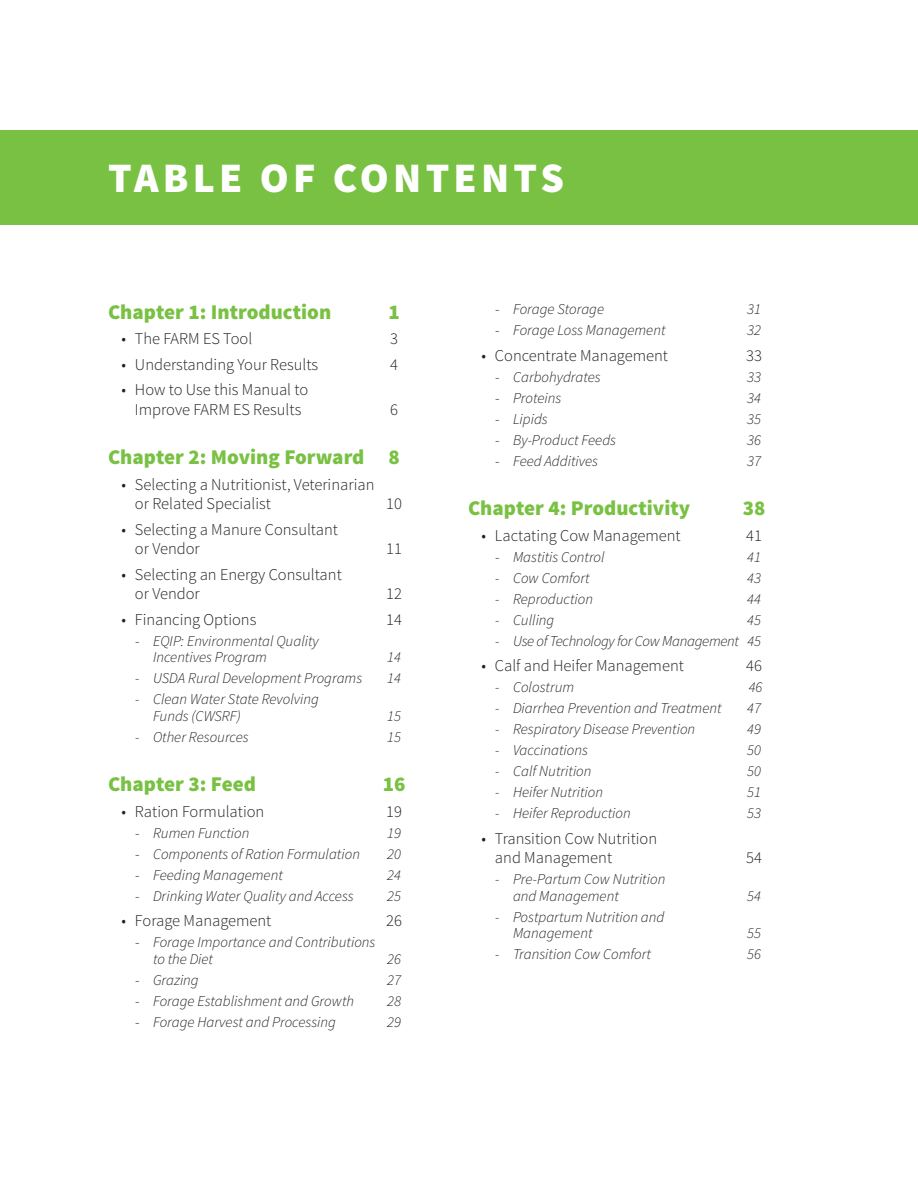
<style>
.page{position:relative;width:918px;height:1188px;background:#fff}
.page>*{position:absolute;margin:0;border:0;box-sizing:border-box;transform-origin:0 0}
.t1{font:900 42px "Source Sans Pro";letter-spacing:.1em;color:#fff}
.t2{font:900 21px "Source Sans Pro";color:#79c142}
.t3{font:300 16.5px/19.5px "Source Sans Pro";color:#231f20}
.t4{font:italic 300 15px/16.5px "Source Sans Pro";color:#231f20}
.t5{font:italic 300 15px "Source Sans Pro";letter-spacing:-.02em;color:#231f20}
.s1{font-style:normal}
</style>
<div class="page">
<div style="left:0;top:130px;width:918px;height:94px;background:#79c142"></div>
<p class="t1" style="left:108px;top:151px;width:458px">TABLE OF CONTENTS</p>
<p class="t2" style="left:108px;top:298px;width:225px">Chapter 1: Introduction</p>
<p class="t2" style="left:389px;top:298px;width:13px">1</p>
<p class="t3" style="left:121px;top:329px;width:132px">• The FARM ES Tool</p>
<p class="t3" style="left:390px;top:329px;width:9px">3</p>
<p class="t3" style="left:121px;top:355px;width:198px">• Understanding Your Results</p>
<p class="t3" style="left:390px;top:355px;width:9px">4</p>
<p class="t3" style="left:121px;top:380px;width:188px;text-align:center">• How to Use this Manual to<br>Improve FARM ES Results</p>
<p class="t3" style="left:390px;top:400px;width:9px">6</p>
<p class="t2" style="left:108px;top:444px;width:293px">Chapter 2: Moving Forward 8</p>
<p class="t3" style="left:135px;top:475px;width:241px;text-indent:-13px">• Selecting a Nutritionist, Veterinarian or Related Specialist</p>
<p class="t3" style="left:386px;top:494px;width:17px">10</p>
<p class="t3" style="left:135px;top:520px;width:204px;text-indent:-13px">• Selecting a Manure Consultant or Vendor</p>
<p class="t3" style="left:135px;top:565px;width:208px;text-indent:-13px">• Selecting an Energy Consultant or Vendor</p>
<p class="t3" style="left:386px;top:539px;width:17px">11</p>
<p class="t3" style="left:386px;top:584px;width:17px">12</p>
<p class="t3" style="left:121px;top:610px;width:136px">• Financing Options</p>
<p class="t3" style="left:386px;top:610px;width:17px">14</p>
<p class="t4" style="left:153px;top:633px;width:167px;text-indent:-18px"><span class="s1">-</span> EQIP: Environmental Quality<br>Incentives Program</p>
<p class="t4" style="left:387px;top:649px;width:15px">14</p>
<p class="t4" style="left:135px;top:670px;width:229px">- USDA Rural Development Programs</p>
<p class="t4" style="left:387px;top:670px;width:15px">14</p>
<p class="t4" style="left:153px;top:691px;width:167px;text-indent:-18px">- Clean Water State Revolving<br>Funds (CWSRF)</p>
<p class="t4" style="left:387px;top:708px;width:15px">15</p>
<p class="t4" style="left:135px;top:729px;width:115px">- Other Resources</p>
<p class="t4" style="left:387px;top:729px;width:15px">15</p>
<p class="t2" style="left:108px;top:771px;width:150px">Chapter 3: Feed</p>
<p class="t2" style="left:383px;top:771px;width:24px">16</p>
<p class="t3" style="left:121px;top:802px;width:144px">• Ration Formulation</p>
<p class="t3" style="left:386px;top:802px;width:17px">19</p>
<p class="t4" style="left:135px;top:825px;width:116px"><span class="s1">-</span> Rumen Function</p>
<p class="t4" style="left:387px;top:825px;width:15px">19</p>
<p class="t4" style="left:135px;top:846px;width:226px"><span class="s1">-</span> Components of Ration Formulation</p>
<p class="t4" style="left:387px;top:846px;width:15px">20</p>
<p class="t4" style="left:135px;top:867px;width:149px"><span class="s1">-</span> Feeding Management</p>
<p class="t4" style="left:387px;top:867px;width:15px">24</p>
<p class="t4" style="left:135px;top:888px;width:220px"><span class="s1">-</span> Drinking Water Quality and Access</p>
<p class="t4" style="left:387px;top:888px;width:15px">25</p>
<p class="t3" style="left:121px;top:911px;width:151px">• Forage Management</p>
<p class="t3" style="left:386px;top:911px;width:17px">26</p>
<p class="t4" style="left:153px;top:934px;width:224px;text-indent:-18px"><span class="s1">-</span> Forage Importance and Contributions to the Diet</p>
<p class="t4" style="left:387px;top:951px;width:15px">26</p>
<p class="t4" style="left:135px;top:972px;width:65px"><span class="s1">-</span> Grazing</p>
<p class="t4" style="left:387px;top:972px;width:15px">27</p>
<p class="t4" style="left:135px;top:993px;width:221px"><span class="s1">-</span> Forage Establishment and Growth</p>
<p class="t4" style="left:387px;top:993px;width:15px">28</p>
<p class="t4" style="left:135px;top:1014px;width:202px"><span class="s1">-</span> Forage Harvest and Processing</p>
<p class="t4" style="left:387px;top:1014px;width:15px">29</p>
<p class="t4" style="left:495px;top:301px;width:111px"><span class="s1">-</span> Forage Storage</p>
<p class="t4" style="left:747px;top:301px;width:15px">31</p>
<p class="t4" style="left:495px;top:322px;width:172px"><span class="s1">-</span> Forage Loss Management</p>
<p class="t4" style="left:747px;top:322px;width:15px">32</p>
<p class="t3" style="left:481px;top:346px;width:188px">• Concentrate Management</p>
<p class="t3" style="left:746px;top:346px;width:17px">33</p>
<p class="t4" style="left:495px;top:369px;width:107px"><span class="s1">-</span> Carbohydrates</p>
<p class="t4" style="left:747px;top:369px;width:15px">33</p>
<p class="t4" style="left:495px;top:390px;width:68px"><span class="s1">-</span> Proteins</p>
<p class="t4" style="left:747px;top:390px;width:15px">34</p>
<p class="t4" style="left:495px;top:411px;width:54px"><span class="s1">-</span> Lipids</p>
<p class="t4" style="left:747px;top:411px;width:15px">35</p>
<p class="t4" style="left:495px;top:432px;width:123px"><span class="s1">-</span> By-Product Feeds</p>
<p class="t4" style="left:747px;top:432px;width:15px">36</p>
<p class="t4" style="left:495px;top:453px;width:104px"><span class="s1">-</span> Feed Additives</p>
<p class="t4" style="left:747px;top:453px;width:15px">37</p>
<p class="t2" style="left:468px;top:495px;width:224px">Chapter 4: Productivity</p>
<p class="t2" style="left:743px;top:495px;width:24px">38</p>
<p class="t3" style="left:481px;top:526px;width:201px">• Lactating Cow Management</p>
<p class="t3" style="left:746px;top:526px;width:17px">41</p>
<p class="t4" style="left:495px;top:549px;width:111px"><span class="s1">-</span> Mastitis Control</p>
<p class="t4" style="left:747px;top:549px;width:15px">41</p>
<p class="t4" style="left:495px;top:570px;width:96px">- Cow Comfort</p>
<p class="t4" style="left:747px;top:570px;width:15px">43</p>
<p class="t4" style="left:495px;top:591px;width:100px">- Reproduction</p>
<p class="t4" style="left:747px;top:591px;width:15px">44</p>
<p class="t4" style="left:495px;top:612px;width:61px">- Culling</p>
<p class="t4" style="left:747px;top:612px;width:15px">45</p>
<p class="t5" style="left:495px;top:632px;width:267px">- Use of Technology for Cow Management 45</p>
<p class="t3" style="left:481px;top:656px;width:204px">• Calf and Heifer Management</p>
<p class="t3" style="left:746px;top:656px;width:17px">46</p>
<p class="t4" style="left:495px;top:679px;width:81px">- Colostrum</p>
<p class="t4" style="left:749px;top:679px;width:15px">46</p>
<p class="t4" style="left:495px;top:700px;width:228px">- Diarrhea Prevention and Treatment</p>
<p class="t4" style="left:747px;top:700px;width:15px">47</p>
<p class="t4" style="left:495px;top:721px;width:202px">- Respiratory Disease Prevention</p>
<p class="t4" style="left:747px;top:721px;width:15px">49</p>
<p class="t4" style="left:495px;top:742px;width:94px">- Vaccinations</p>
<p class="t4" style="left:747px;top:742px;width:15px">50</p>
<p class="t4" style="left:495px;top:763px;width:98px">- Calf Nutrition</p>
<p class="t4" style="left:747px;top:763px;width:15px">50</p>
<p class="t4" style="left:495px;top:784px;width:110px">- Heifer Nutrition</p>
<p class="t4" style="left:747px;top:784px;width:15px">51</p>
<p class="t4" style="left:495px;top:805px;width:137px">- Heifer Reproduction</p>
<p class="t4" style="left:747px;top:805px;width:15px">53</p>
<p class="t3" style="left:495px;top:829px;width:164px;text-indent:-13px">• Transition Cow Nutrition and Management</p>
<p class="t3" style="left:746px;top:848px;width:17px">54</p>
<p class="t4" style="left:513px;top:871px;width:154px;text-indent:-18px">- Pre-Partum Cow Nutrition and Management</p>
<p class="t4" style="left:513px;top:909px;width:153px;text-indent:-18px">- Postpartum Nutrition and<br>Management</p>
<p class="t4" style="left:747px;top:888px;width:15px">54</p>
<p class="t4" style="left:747px;top:925px;width:15px">55</p>
<p class="t4" style="left:495px;top:946px;width:157px">- Transition Cow Comfort</p>
<p class="t4" style="left:747px;top:946px;width:15px">56</p>
</div>
